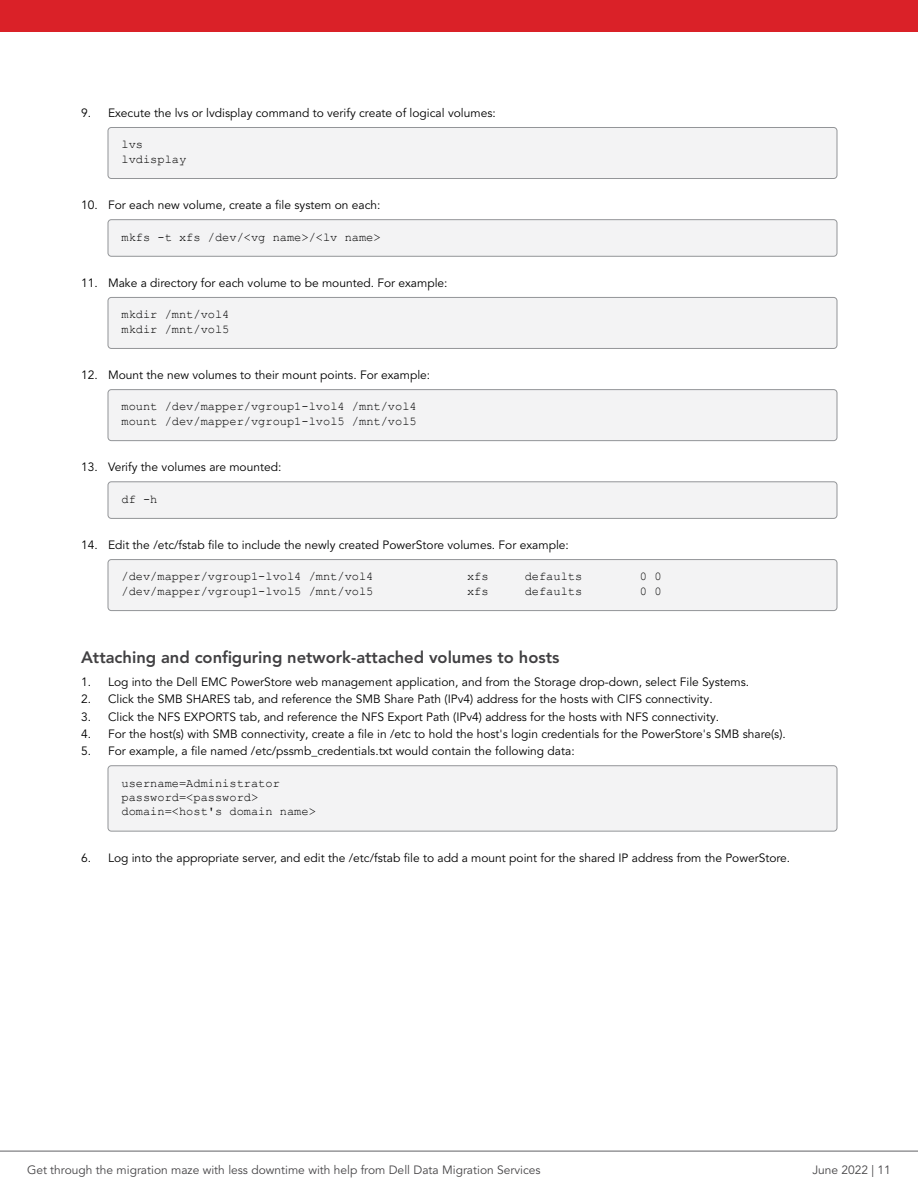
<style>
.page{position:relative;width:918px;height:1188px;background:#fff}
.page>*{position:absolute;margin:0;border:0;box-sizing:border-box;transform-origin:0 0}
.t1{font:800 16.5px "Avenir LT Pro";color:#414042}
.t2{font:12px "Avenir LT Pro";color:#000}
.t3{font:12px/14.4px "Courier New";color:#000}
.t4{font:12px "Avenir LT Pro";color:#464547}
</style>
<div class="page">
<div style="left:108px;top:127px;width:729px;height:52px;background:#f3f3f4;border-radius:3px"></div>
<div style="left:108px;top:127px;width:729px;height:52px;border:1px solid #939598;border-radius:3px"></div>
<div style="left:108px;top:220px;width:729px;height:36px;background:#f3f3f4;border-radius:3px"></div>
<div style="left:108px;top:219px;width:729px;height:37px;border:1px solid #939598;border-radius:3px"></div>
<div style="left:108px;top:297px;width:729px;height:51px;background:#f3f3f4;border-radius:3px"></div>
<div style="left:108px;top:297px;width:729px;height:52px;border:1px solid #939598;border-radius:3px"></div>
<div style="left:108px;top:390px;width:729px;height:51px;background:#f3f3f4;border-radius:3px"></div>
<div style="left:108px;top:389px;width:729px;height:52px;border:1px solid #939598;border-radius:3px"></div>
<div style="left:108px;top:482px;width:729px;height:36px;background:#f3f3f4;border-radius:3px"></div>
<div style="left:108px;top:482px;width:729px;height:37px;border:1px solid #939598;border-radius:3px"></div>
<div style="left:108px;top:560px;width:729px;height:51px;background:#f3f3f4;border-radius:3px"></div>
<div style="left:108px;top:559px;width:729px;height:52px;border:1px solid #939598;border-radius:3px"></div>
<div style="left:108px;top:766px;width:729px;height:65px;background:#f3f3f4;border-radius:3px"></div>
<div style="left:108px;top:766px;width:729px;height:65px;border:1px solid #939598;border-radius:3px"></div>
<hr style="left:0;top:1151px;width:918px;height:1px;background:#616264">
<div style="left:0;top:0;width:918px;height:32px;background:#da2128"></div>
<p class="t2" style="left:81px;top:106px;width:416px">9. Execute the lvs or lvdisplay command to verify create of logical volumes:</p>
<p class="t3" style="left:122px;top:137px;width:66px">lvs lvdisplay</p>
<p class="t2" style="left:81px;top:198px;width:301px">10. For each new volume, create a file system on each:</p>
<p class="t3" style="left:122px;top:229px;width:261px">mkfs -t xfs /dev/&lt;vg name&gt;/&lt;lv name&gt;</p>
<p class="t2" style="left:81px;top:276px;width:368px">11. Make a directory for each volume to be mounted. For example:</p>
<p class="t3" style="left:122px;top:307px;width:109px">mkdir /mnt/vol4 mkdir /mnt/vol5</p>
<p class="t2" style="left:81px;top:368px;width:351px">12. Mount the new volumes to their mount points. For example:</p>
<p class="t3" style="left:122px;top:399px;width:297px">mount /dev/mapper/vgroup1-lvol4 /mnt/vol4 mount /dev/mapper/vgroup1-lvol5 /mnt/vol5</p>
<p class="t2" style="left:81px;top:460px;width:202px">13. Verify the volumes are mounted:</p>
<p class="t3" style="left:122px;top:491px;width:37px">df -h</p>
<p class="t2" style="left:81px;top:538px;width:489px">14. Edit the /etc/fstab file to include the newly created PowerStore volumes. For example:</p>
<p class="t3" style="left:122px;top:569px;width:254px">/dev/mapper/vgroup1-lvol4 /mnt/vol4</p>
<p class="t3" style="left:467px;top:569px;width:23px">xfs</p>
<p class="t3" style="left:525px;top:569px;width:59px">defaults</p>
<p class="t3" style="left:640px;top:569px;width:23px">0 0</p>
<p class="t3" style="left:122px;top:583px;width:254px">/dev/mapper/vgroup1-lvol5 /mnt/vol5</p>
<p class="t3" style="left:467px;top:583px;width:23px">xfs</p>
<p class="t3" style="left:525px;top:583px;width:59px">defaults</p>
<p class="t3" style="left:640px;top:583px;width:23px">0 0</p>
<h1 class="t1" style="left:81px;top:648px;width:480px">Attaching and configuring network-attached volumes to hosts</h1>
<p class="t2" style="left:81px;top:675px;width:670px">1. Log into the Dell EMC PowerStore web management application, and from the Storage drop-down, select File Systems.</p>
<p class="t2" style="left:81px;top:692px;width:633px">2. Click the SMB SHARES tab, and reference the SMB Share Path (IPv4) address for the hosts with CIFS connectivity.</p>
<p class="t2" style="left:81px;top:709px;width:640px">3. Click the NFS EXPORTS tab, and reference the NFS Export Path (IPv4) address for the hosts with NFS connectivity.</p>
<p class="t2" style="left:81px;top:727px;width:706px">4. For the host(s) with SMB connectivity, create a file in /etc to hold the host's login credentials for the PowerStore's SMB share(s).</p>
<p class="t2" style="left:81px;top:744px;width:495px">5. For example, a file named /etc/pssmb_credentials.txt would contain the following data:</p>
<p class="t3" style="left:122px;top:775px;width:196px">username=Administrator password=&lt;password&gt; domain=&lt;host's domain name&gt;</p>
<p class="t2" style="left:81px;top:851px;width:711px">6. Log into the appropriate server, and edit the /etc/fstab file to add a mount point for the shared IP address from the PowerStore.</p>
<p class="t4" style="left:27px;top:1163px;width:515px">Get through the migration maze with less downtime with help from Dell Data Migration Services</p>
<p class="t4" style="left:812px;top:1163px;width:80px">June 2022 | 11</p>
</div>
